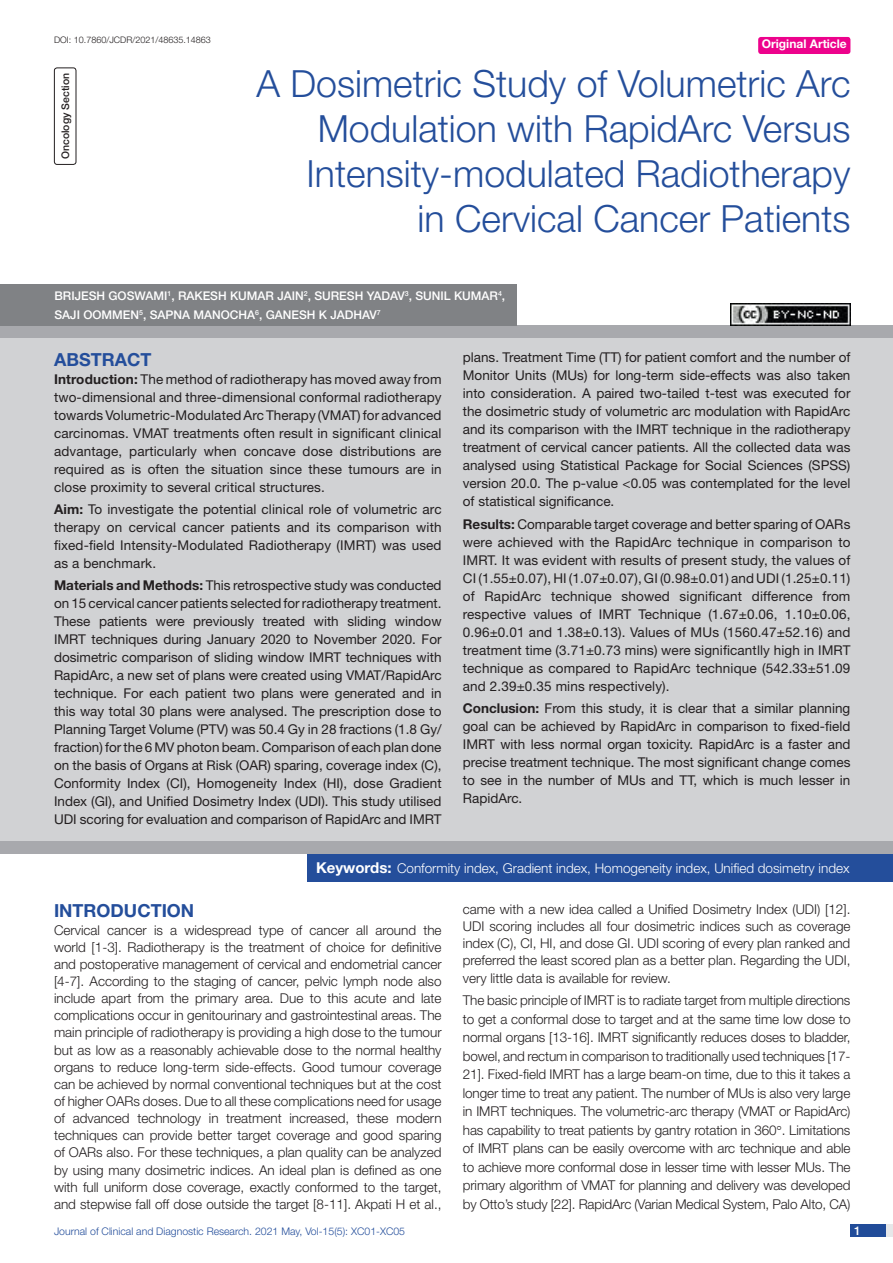
<style>
.page{position:relative;width:893px;height:1263px;background:#fff}
.page>*{position:absolute;margin:0;border:0;box-sizing:border-box;transform-origin:0 0}
.t1{font:300 37.5px/45px "Helvetica Neue";color:#244e9b;text-align:right}
.Heading{font:700 18px "Helvetica Neue";color:#244e9b}
.Abstract_head{font:700 18px "Helvetica Neue";color:#244e9b}
.Abstract_Text{font:13.5px/18px "Helvetica Neue";color:#231f20;text-align:justify}
.Body_text{font:300 13.5px/17.1px "Helvetica Neue";color:#231f20;text-align:justify}
.Key_words{font:300 13.5px "Helvetica Neue";color:#fff}
.Author{font:500 12px/18.8px "Helvetica Neue";color:#fff}
.t2{font:700 12px "Helvetica Neue";color:#fff}
.t3{font:300 10.5px "Helvetica Neue";color:#244e9b}
.section{font:500 10.5px "Helvetica Neue";color:#231f20}
.DOI{font:300 9px "Helvetica Neue";color:#231f20}
.s1{font-weight:700}
.s2{font-weight:700;font-size:15px}
</style>
<div class="page">
<div style="left:850px;top:1224px;width:43px;height:13px;background:#e6e7e9"></div>
<div style="left:850px;top:1224px;width:35px;height:13px;background:#214c99"></div>
<div style="left:758px;top:37px;width:92px;height:17px;background:#ed028c;border-radius:3px"></div>
<div style="left:54px;top:68px;width:22px;height:97px;border:1px solid #231f20;border-radius:3px"></div>
<div style="left:0;top:326px;width:893px;height:12px;background:#a8a9ad"></div>
<div style="left:0;top:284px;width:517px;height:42px;background:#808285"></div>
<div style="left:0;top:338px;width:893px;height:504px;background:#d1d2d4"></div>
<div style="left:0;top:841px;width:893px;height:13px;background:#a8a9ad"></div>
<div style="left:308px;top:854px;width:585px;height:27px;background:#244e9b"></div>
<img style="left:730px;top:303px;width:120px;height:23px">
<p class="DOI" style="left:54px;top:35px;width:158px">DOI: 10.7860/JCDR/2021/48635.14863</p>
<p class="t2" style="left:762px;top:37px;width:87px">Original Article</p>
<p class="section" style="left:59px;top:159px;width:88px;rotate:-90deg">ONCOLOGY SECTION</p>
<p class="t1" style="left:256px;top:60px;width:595px">A Dosimetric Study of Volumetric Arc Modulation with RapidArc Versus Intensity-modulated Radiotherapy<br>in Cervical Cancer Patients</p>
<p class="Author" style="left:54px;top:286px;width:452px">BRIJESH GOSWAMI<sup>1</sup>, RAKESH KUMAR JAIN<sup>2</sup>, SURESH YADAV<sup>3</sup>, SUNIL KUMAR<sup>4</sup>,<br>SAJI OO MMEN<sup>5</sup>, SAPNA MANOCHA<sup>6</sup>, GANESH K JADHAV<sup>7</sup></p>
<p class="Abstract_head" style="left:54px;top:348px;width:99px">ABSTRACT</p>
<p class="Abstract_Text" style="left:54px;top:370px;width:389px"><span class="s1">Introduction:</span> The method of radiotherapy has moved away from two-dimensional and three-dimensional conformal radiotherapy towards Volumetric-Modulated Arc Therapy (VMAT) for advanced carcinomas. VMAT treatments often result in significant clinical advantage, particularly when concave dose distributions are required as is often the situation since these tumours are in close proximity to several critical structures.</p>
<p class="Abstract_Text" style="left:54px;top:500px;width:389px"><span class="s1">Aim:</span> To investigate the potential clinical role of volumetric arc therapy on cervical cancer patients and its comparison with fixed-field Intensity-Modulated Radiotherapy (IMRT) was used as a benchmark.</p>
<p class="Abstract_Text" style="left:54px;top:576px;width:389px"><span class="s1">Materials and Methods:</span> This retrospective study was conducted on 15 cervical cancer patients selected for radiotherapy treatment.<br>These patients were previously treated with sliding window IMRT techniques during January 2020 to November 2020. For dosimetric comparison of sliding window IMRT techniques with RapidArc, a new set of plans were created using VMAT/RapidArc technique. For each patient two plans were generated and in this way total 30 plans were analysed. The prescription dose to Planning Target Volume (PTV) was 50.4 Gy in 28 fractions (1.8 Gy/ fraction) for the 6 MV photon beam. Comparison of each plan done on the basis of Organs at Risk (OAR) sparing, coverage index (C), Conformity Index (CI), Homogeneity Index (HI), dose Gradient Index (GI), and Unified Dosimetry Index (UDI). This study utilised UDI scoring for evaluation and comparison of RapidArc and IMRT</p>
<p class="Abstract_Text" style="left:463px;top:348px;width:389px">plans. Treatment Time (TT) for patient comfort and the number of Monitor Units (MUs) for long-term side-effects was also taken into consideration. A paired two-tailed t-test was executed for the dosimetric study of volumetric arc modulation with RapidArc and its comparison with the IMRT technique in the radiotherapy treatment of cervical cancer patients. All the collected data was analysed using Statistical Package for Social Sciences (SPSS) version 20.0. The p-value &lt;0.05 was contemplated for the level of statistical significance.</p>
<p class="Abstract_Text" style="left:463px;top:515px;width:389px"><span class="s1">Results:</span> Comparable target coverage and better sparing of OARs were achieved with the RapidArc technique in comparison to IMRT. It was evident with results of present study, the values of CI (1.55±0.07), HI (1.07±0.07), GI (0.98±0.01) and UDI (1.25±0.11) of RapidArc technique showed significant difference from respective values of IMRT Technique (1.67±0.06, 1.10±0.06, 0.96±0.01 and 1.38±0.13). Values of MUs (1560.47±52.16) and treatment time (3.71±0.73 mins) were significantlly high in IMRT technique as compared to RapidArc technique (542.33±51.09 and 2.39±0.35 mins respectively).</p>
<p class="Abstract_Text" style="left:463px;top:699px;width:389px"><span class="s1">Conclusion:</span> From this study, it is clear that a similar planning goal can be achieved by RapidArc in comparison to fixed-field IMRT with less normal organ toxicity. RapidArc is a faster and precise treatment technique. The most significant change comes to see in the number of MUs and TT, which is much lesser in RapidArc.</p>
<p class="Key_words" style="left:316px;top:860px;width:535px"><span class="s2">Keywords:</span> Conformity index, Gradient index, Homogeneity index, Unified dosimetry index</p>
<p class="Heading" style="left:54px;top:900px;width:142px">INTRODUCTION</p>
<p class="Body_text" style="left:54px;top:921px;width:389px">Cervical cancer is a widespread type of cancer all around the world [1-3]. Radiotherapy is the treatment of choice for definitive and postoperative management of cervical and endometrial cancer [4-7]. According to the staging of cancer, pelvic lymph node also include apart from the primary area. Due to this acute and late complications occur in genitourinary and gastrointestinal areas. The main principle of radiotherapy is providing a high dose to the tumour but as low as a reasonably achievable dose to the normal healthy organs to reduce long-term side-effects. Good tumour coverage can be achieved by normal conventional techniques but at the cost of higher OARs doses. Due to all these complications need for usage of advanced technology in treatment increased, these modern techniques can provide better target coverage and good sparing of OARs also. For these techniques, a plan quality can be analyzed by using many dosimetric indices. An ideal plan is defined as one with full uniform dose coverage, exactly conformed to the target, and stepwise fall off dose outside the target [8-11]. Akpati H et al.,</p>
<p class="Body_text" style="left:463px;top:900px;width:389px">came with a new idea called a Unified Dosimetry Index (UDI) [12].<br>UDI scoring includes all four dosimetric indices such as coverage index (C), CI, HI, and dose GI. UDI scoring of every plan ranked and preferred the least scored plan as a better plan. Regarding the UDI, very little data is available for review.</p>
<p class="Body_text" style="left:463px;top:991px;width:389px;line-height:18.5px">The basic principle of IMRT is to radiate target from multiple directions to get a conformal dose to target and at the same time low dose to normal organs [13-16]. IMRT significantly reduces doses to bladder, bowel, and rectum in comparison to traditionally used techniques [17- 21]. Fixed-field IMRT has a large beam-on time, due to this it takes a longer time to treat any patient. The number of MUs is also very large in IMRT techniques. The volumetric-arc therapy (VMAT or RapidArc) has capability to treat patients by gantry rotation in 360 . Limitations of IMRT plans can be easily overcome with arc technique and able to achieve more conformal dose in lesser time with lesser MUs. The primary algorithm of VMAT for planning and delivery was developed by Otto’s study [22]. RapidArc (Varian Medical System, Palo Alto, CA)</p>
<p class="t3" style="left:54px;top:1225px;width:353px">Journal of Clinical and Diagnostic Research. 2021 May, Vol-15(5): XC01-XC05</p>
<p class="Author" style="left:854px;top:1221px;width:8px">1</p>
</div>
